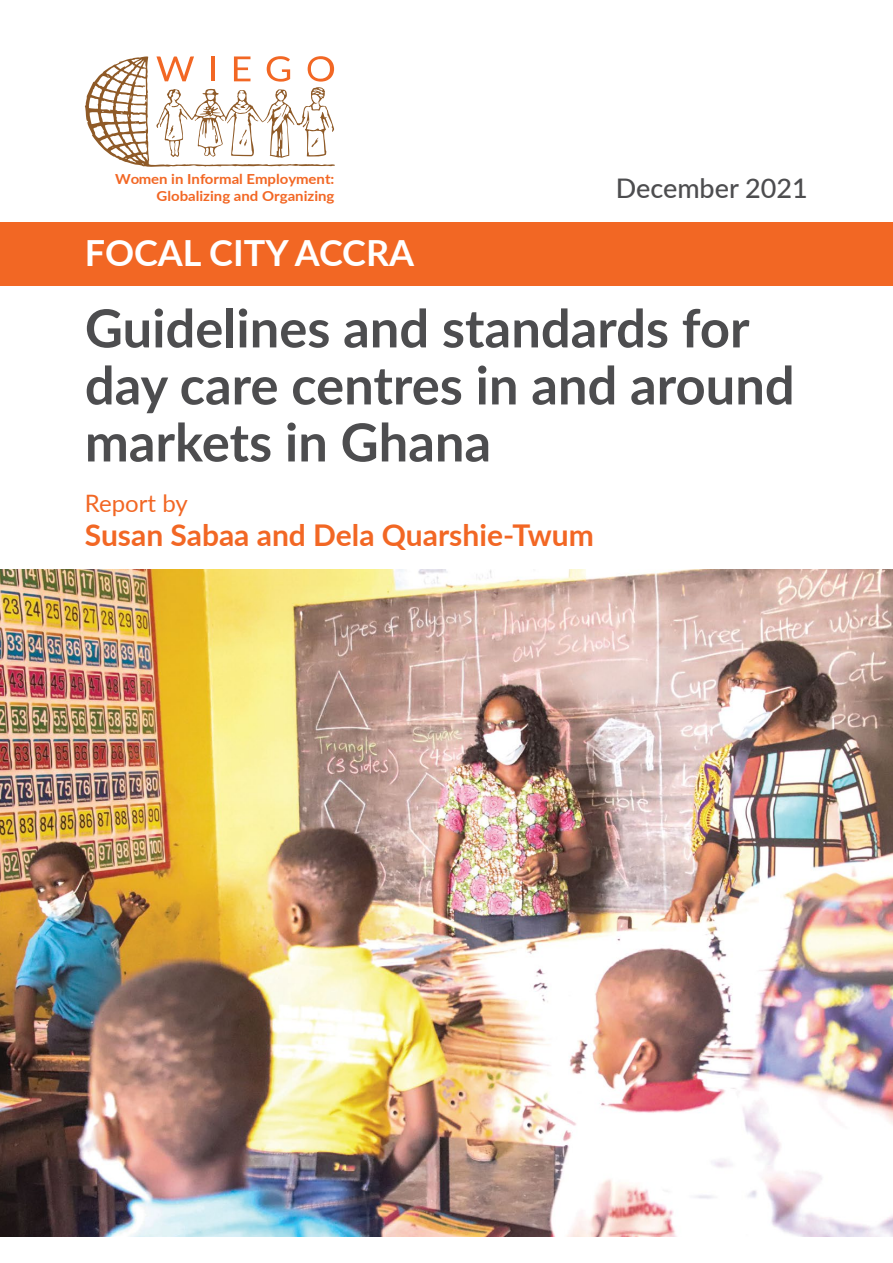
<style>
.page{position:relative;width:893px;height:1263px;background:#fff}
.page>*{position:absolute;margin:0;border:0;box-sizing:border-box;transform-origin:0 0}
.t1{font:700 52.5px/57px "Lato";color:#4d4d4f}
.t2{font:700 36px "Lato";color:#fff}
.t3{font:700 30px "Lato";color:#f26724}
.t4{font:500 27px "Lato";color:#4d4d4f}
.t5{font:24px "Lato";color:#f26724}
.t6{font:700 13.8px/16.6px "Lato";color:#f26724;text-align:right;scale:1.08 1}
</style>
<div class="page">
<div style="left:0;top:222px;width:893px;height:63px;background:#f26724"></div>
<img style="left:0;top:570px;width:893px;height:666px">
<svg style="left:85px;top:56px;width:250px;height:111px"></svg>
<p class="t6" style="left:115px;top:172px;width:205px">Women in Informal Employment:<br>Globalizing and Organizing</p>
<p class="t4" style="left:616px;top:173px;width:194px">December 2021</p>
<p class="t2" style="left:85px;top:240px;width:331px">FOCAL CITY ACCRA</p>
<p class="t1" style="left:85px;top:304px;width:711px">Guidelines and standards for day care centres in and around markets in Ghana</p>
<p class="t5" style="left:85px;top:494px;width:104px">Report by</p>
<p class="t3" style="left:85px;top:524px;width:510px">Susan Sabaa and Dela Quarshie-Twum</p>
</div>
